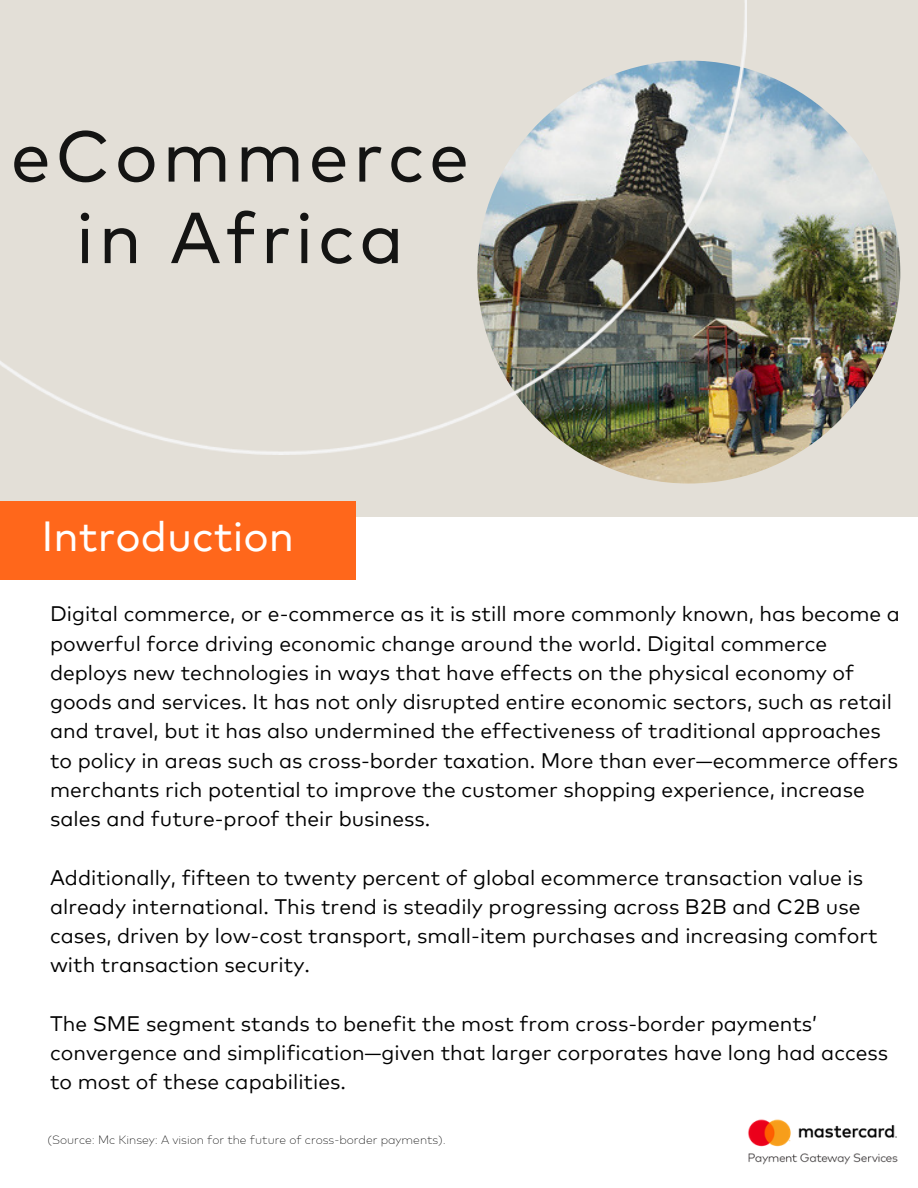
<style>
.page{position:relative;width:918px;height:1188px;background:#fff}
.page>*{position:absolute;margin:0;border:0;box-sizing:border-box;transform-origin:0 0}
.t1{font:72px/81.4px "Mark Offc For MC";letter-spacing:.06em;color:#141413;text-align:center}
.t2{font:42px "Mark Offc For MC";color:#fff}
.t3{font:21px/29.2px "Mark Offc For MC";color:#000}
.t4{font:200 12px "Mark Offc For MC";color:#000}
</style>
<div class="page">
<div style="left:0;top:0;width:918px;height:516px;background:#e3dfd7"></div>
<img style="left:477px;top:61px;width:423px;height:423px;border-radius:50%">
<div style="left:0;top:501px;width:356px;height:79px;background:#ff671b"></div>
<img style="left:748px;top:1119px;width:150px;height:46px">
<img style="left:0;top:0;width:747px;height:455px">
<h1 class="t1" style="left:11px;top:113px;width:460px">eCommerce in Africa</h1>
<h2 class="t2" style="left:42px;top:509px;width:254px">Introduction</h2>
<p class="t3" style="left:50px;top:599px;width:851px">Digital commerce, or e-commerce as it is still more commonly known, has become a powerful force driving economic change around the world. Digital commerce deploys new technologies in ways that have effects on the physical economy of goods and services. It has not only disrupted entire economic sectors, such as retail and travel, but it has also undermined the effectiveness of traditional approaches to policy in areas such as cross-border taxation. More than ever—ecommerce offers merchants rich potential to improve the customer shopping experience, increase sales and future-proof their business.</p>
<p class="t3" style="left:50px;top:862px;width:829px">Additionally, fifteen to twenty percent of global ecommerce transaction value is already international. This trend is steadily progressing across B2B and C2B use cases, driven by low-cost transport, small-item purchases and increasing comfort with transaction security.</p>
<p class="t3" style="left:50px;top:1008px;width:840px">The SME segment stands to benefit the most from cross-border payments’ convergence and simplification—given that larger corporates have long had access to most of these capabilities.</p>
<p class="t4" style="left:47px;top:1132px;width:400px">(Source: Mc Kinsey: A vision for the future of cross-border payments).</p>
</div>
